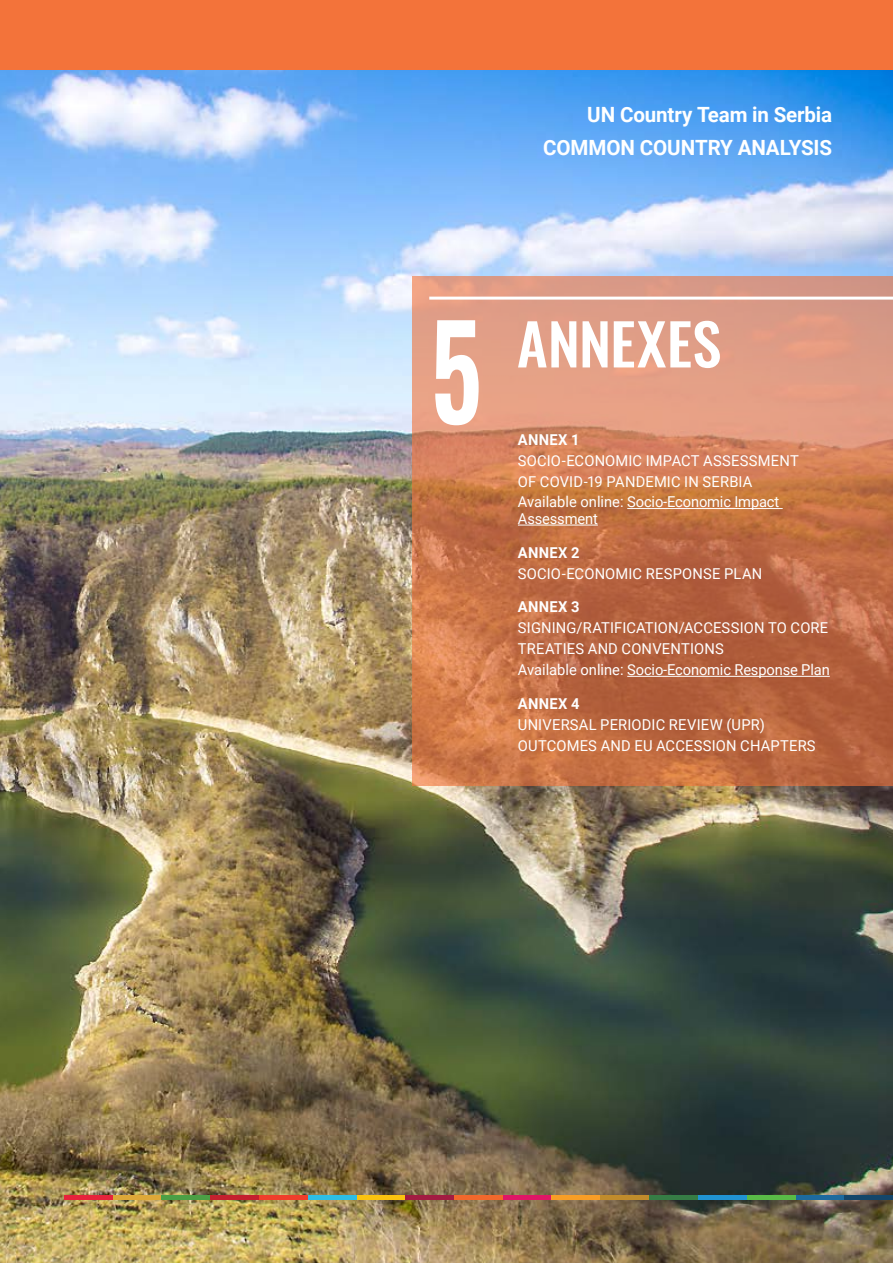
<style>
.page{position:relative;width:893px;height:1263px;background:#fff}
.page>*{position:absolute;margin:0;border:0;box-sizing:border-box;transform-origin:0 0}
.t1{font:600 127.5px "Oswald";color:#fff;scale:.8 1}
.NASLOV{font:500 57px "Oswald";color:#fff;scale:1.04 1}
._1_1_Podnaslov{font:700 21px "Roboto";letter-spacing:-.01em;color:#fff}
.t2{font:15px/21px "Roboto";letter-spacing:.01em;color:#fff}
.t3{font:15px/16.5px "Roboto";letter-spacing:-.01em;color:#fff}
.s1{font-weight:700}
</style>
<div class="page">
<div style="left:0;top:0;width:893px;height:70px;background:#f3733a"></div>
<img style="left:0;top:70px;width:893px;height:1193px">
<svg style="left:412px;top:276px;width:481px;height:510px;background:#cb7d59"></svg>
<hr style="left:627px;top:508px;width:156px;height:1px;background:#fff">
<hr style="left:518px;top:525px;width:80px;height:1px;background:#fff">
<hr style="left:627px;top:676px;width:203px;height:1px;background:#fff">
<hr style="left:429px;top:297px;width:464px;height:3px;background:#fff">
<hr style="left:600px;top:1195px;width:49px;height:4px;background:#c08c2c">
<hr style="left:113px;top:1195px;width:48px;height:4px;background:#dea838">
<hr style="left:405px;top:1195px;width:49px;height:4px;background:#a21c42">
<hr style="left:259px;top:1195px;width:49px;height:4px;background:#ef3e2b">
<hr style="left:795px;top:1195px;width:49px;height:4px;background:#1d6a9e">
<hr style="left:210px;top:1195px;width:49px;height:4px;background:#c4202e">
<hr style="left:503px;top:1195px;width:49px;height:4px;background:#df1666">
<hr style="left:844px;top:1195px;width:49px;height:4px;background:#14466a">
<hr style="left:356px;top:1195px;width:49px;height:4px;background:#fbc310">
<hr style="left:551px;top:1195px;width:49px;height:4px;background:#f89e26">
<hr style="left:649px;top:1195px;width:49px;height:4px;background:#367d45">
<hr style="left:308px;top:1195px;width:49px;height:4px;background:#2dbee5">
<hr style="left:698px;top:1195px;width:49px;height:4px;background:#2094d2">
<hr style="left:746px;top:1195px;width:49px;height:4px;background:#59ba47">
<hr style="left:454px;top:1195px;width:49px;height:4px;background:#f2682c">
<hr style="left:161px;top:1195px;width:49px;height:4px;background:#4b9f45">
<hr style="left:64px;top:1195px;width:49px;height:4px;background:#e6233b">
<p class="_1_1_Podnaslov" style="left:587px;top:100px;width:246px">UN Country Team in Serbia</p>
<p class="_1_1_Podnaslov" style="left:543px;top:132px;width:290px">COMMON COUNTRY ANALYSIS</p>
<p class="t1" style="left:431px;top:258px;width:66px">5</p>
<p class="NASLOV" style="left:517px;top:293px;width:198px">ANNEXES</p>
<p class="t2" style="left:518px;top:428px;width:282px"><span class="s1">ANNEX 1<br></span>SOCIO-ECONOMIC IMPACT ASSESSMENT<br>OF COVID-19 PANDEMIC IN SERBIA</p>
<p class="t3" style="left:518px;top:493px;width:263px">Available online: Socio-Economic Impact<br>Assessment</p>
<p class="t2" style="left:518px;top:541px;width:246px"><span class="s1">ANNEX 2<br></span>SOCIO-ECONOMIC RESPONSE PLAN</p>
<p class="t2" style="left:518px;top:596px;width:312px"><span class="s1">ANNEX 3<br></span>SIGNING/RATIFICATION/ACCESSION TO CORE<br>TREATIES AND CONVENTIONS</p>
<p class="t3" style="left:518px;top:661px;width:313px">Available online: Socio-Economic Response Plan</p>
<p class="t2" style="left:518px;top:693px;width:299px"><span class="s1">ANNEX 4<br></span>UNIVERSAL PERIODIC REVIEW (UPR)<br>OUTCOMES AND EU ACCESSION CHAPTERS</p>
</div>
